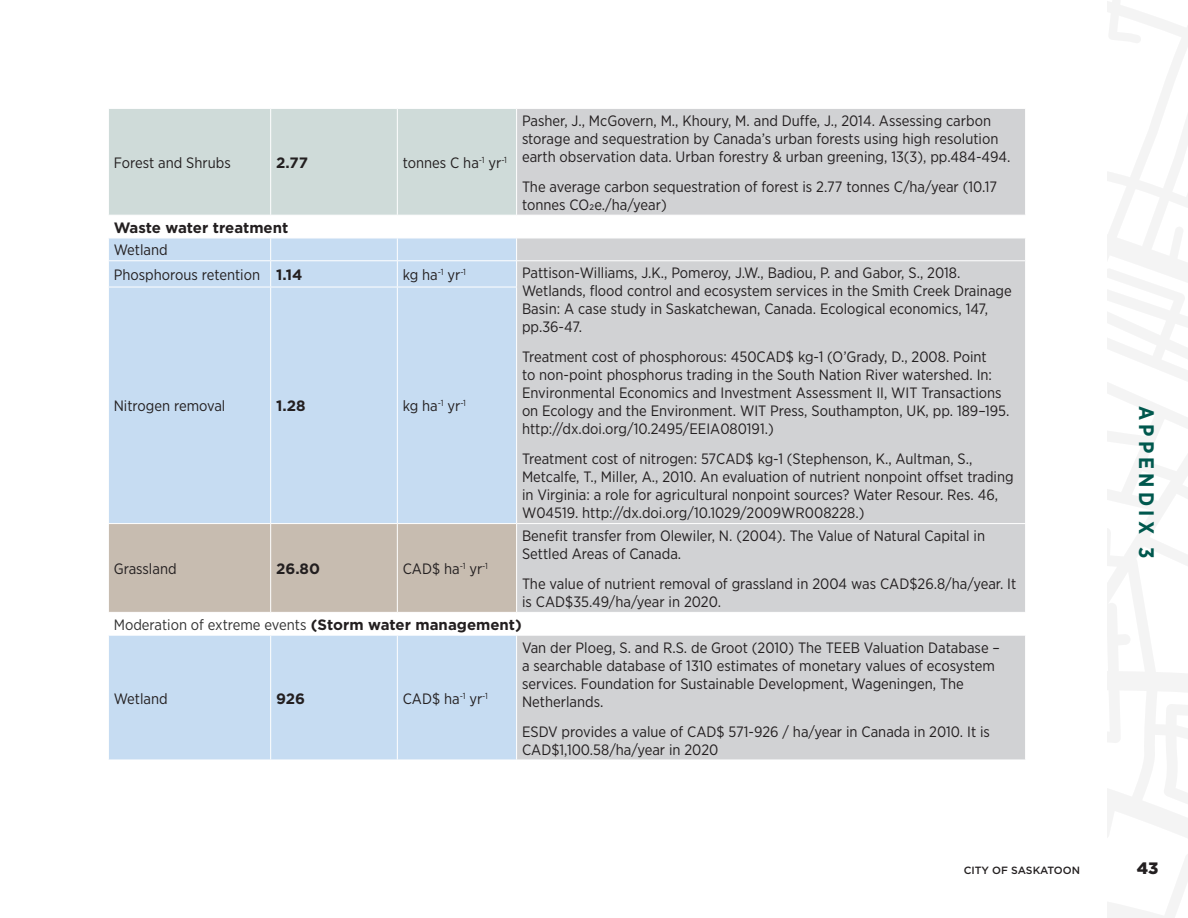
<style>
.page{position:relative;width:1188px;height:918px;background:#fff}
.page>*{position:absolute;margin:0;border:0;box-sizing:border-box;transform-origin:0 0}
.t1{font:700 21px "Gotham Narrow";letter-spacing:.2em;color:#00584e}
.t2{font:900 16.5px "Gotham";color:#231f20}
.t3{font:15px/18px "Gotham Narrow";color:#231f20}
.t4{font:15px "Gotham Narrow";color:#333}
.t5{font:700 15px "Gotham";color:#231f20}
.t6{font:500 10.5px "Gotham";color:#231f20}
.s1{font-family:"Gotham";font-weight:700;color:#231f20}
</style>
<div class="page">
<svg style="left:1107px;top:0;width:81px;height:918px"></svg>
<div style="left:109px;top:109px;width:407px;height:106px;background:#cfdbd9"></div>
<svg style="left:517px;top:109px;width:508px;height:651px;fill:#d1d2d4"></svg>
<div style="left:109px;top:239px;width:407px;height:521px;background:#c6dcf2"></div>
<hr style="left:270px;top:109px;width:1px;height:106px;background:#fff">
<hr style="left:397px;top:109px;width:1px;height:106px;background:#fff">
<hr style="left:517px;top:215px;width:509px;height:1px;background:#fff">
<hr style="left:517px;top:238px;width:509px;height:1px;background:#fff">
<hr style="left:108px;top:260px;width:163px;height:1px;background:#fff">
<hr style="left:271px;top:260px;width:126px;height:1px;background:#fff">
<svg style="left:270px;top:238px;width:1px;height:49px"></svg>
<hr style="left:397px;top:260px;width:120px;height:1px;background:#fff">
<svg style="left:397px;top:238px;width:1px;height:49px"></svg>
<hr style="left:517px;top:260px;width:509px;height:1px;background:#fff">
<hr style="left:108px;top:287px;width:163px;height:1px;background:#fff">
<hr style="left:271px;top:287px;width:126px;height:1px;background:#fff">
<hr style="left:270px;top:287px;width:1px;height:236px;background:#fff">
<hr style="left:397px;top:287px;width:120px;height:1px;background:#fff">
<hr style="left:397px;top:287px;width:1px;height:236px;background:#fff">
<hr style="left:108px;top:523px;width:163px;height:1px;background:#fff">
<hr style="left:271px;top:523px;width:126px;height:1px;background:#fff">
<hr style="left:397px;top:523px;width:120px;height:1px;background:#fff">
<hr style="left:517px;top:523px;width:509px;height:1px;background:#fff">
<svg style="left:109px;top:524px;width:407px;height:111px"></svg>
<hr style="left:271px;top:612px;width:126px;height:1px;background:#fff">
<hr style="left:397px;top:612px;width:120px;height:1px;background:#fff">
<hr style="left:517px;top:612px;width:509px;height:1px;background:#fff">
<hr style="left:108px;top:635px;width:163px;height:1px;background:#fff">
<hr style="left:271px;top:635px;width:126px;height:1px;background:#fff">
<hr style="left:270px;top:636px;width:1px;height:124px;background:#fff">
<hr style="left:397px;top:635px;width:120px;height:1px;background:#fff">
<hr style="left:397px;top:636px;width:1px;height:124px;background:#fff">
<hr style="left:517px;top:635px;width:509px;height:1px;background:#fff">
<p class="t3" style="left:114px;top:153px;width:119px">Forest and Shrubs</p>
<p class="t5" style="left:276px;top:153px;width:33px">2.77</p>
<p class="t3" style="left:403px;top:153px;width:106px">tonnes C ha<sup>-1</sup> yr<sup>-1</sup></p>
<p class="t3" style="left:522px;top:111px;width:490px">Pasher, J., McGovern, M., Khoury, M. and Duffe, J., 2014. Assessing carbon storage and sequestration by Canada’s urban forests using high resolution earth observation data. Urban forestry &amp; urban greening, 13(3), pp.484-494.</p>
<p class="t3" style="left:522px;top:177px;width:477px">The average carbon sequestration of forest is 2.77 tonnes C/ha/year (10.17 tonnes CO2e./ha/year)</p>
<p class="t5" style="left:114px;top:217px;width:176px">Waste water treatment</p>
<p class="t3" style="left:114px;top:241px;width:56px">Wetland</p>
<p class="t3" style="left:114px;top:265px;width:148px">Phosphorous retention</p>
<p class="t5" style="left:276px;top:265px;width:28px">1.14</p>
<p class="t3" style="left:403px;top:265px;width:65px">kg ha<sup>-1</sup> yr<sup>-1</sup></p>
<p class="t3" style="left:522px;top:264px;width:491px">Pattison-Williams, J.K., Pomeroy, J.W., Badiou, P. and Gabor, S., 2018.<br>Wetlands, flood control and ecosystem services in the Smith Creek Drainage Basin: A case study in Saskatchewan, Canada. Ecological economics, 147, pp.36-47.</p>
<p class="t3" style="left:522px;top:348px;width:489px">Treatment cost of phosphorous: 450CAD$ kg-1 (O’Grady, D., 2008. Point<br>to non-point phosphorus trading in the South Nation River watershed. In:<br>Environmental Economics and Investment Assessment II, WIT Transactions on Ecology and the Environment. WIT Press, Southampton, UK, pp. 189–195. http://dx.doi.org/10.2495/EEIA080191.)</p>
<p class="t3" style="left:522px;top:450px;width:493px">Treatment cost of nitrogen: 57CAD$ kg-1 (Stephenson, K., Aultman, S., Metcalfe, T., Miller, A., 2010. An evaluation of nutrient nonpoint offset trading in Virginia: a role for agricultural nonpoint sources? Water Resour. Res. 46, W04519. http://dx.doi.org/10.1029/2009WR008228.)</p>
<p class="t3" style="left:114px;top:397px;width:113px">Nitrogen removal</p>
<p class="t5" style="left:276px;top:396px;width:31px">1.28</p>
<p class="t3" style="left:403px;top:397px;width:65px">kg ha<sup>-1</sup> yr<sup>-1</sup></p>
<p class="t3" style="left:114px;top:559px;width:64px">Grassland</p>
<p class="t5" style="left:276px;top:559px;width:45px">26.80</p>
<p class="t3" style="left:403px;top:559px;width:87px">CAD$ ha<sup>-1</sup> yr<sup>-1</sup></p>
<p class="t3" style="left:522px;top:526px;width:465px">Benefit transfer from Olewiler, N. (2004). The Value of Natural Capital in<br>Settled Areas of Canada.</p>
<p class="t3" style="left:522px;top:574px;width:496px">The value of nutrient removal of grassland in 2004 was CAD$26.8/ha/year. It is CAD$35.49/ha/year in 2020.</p>
<p class="t4" style="left:114px;top:615px;width:410px">Moderation of extreme events <span class="s1">(Storm water management)</span></p>
<p class="t3" style="left:114px;top:689px;width:56px">Wetland</p>
<p class="t5" style="left:276px;top:688px;width:31px">926</p>
<p class="t3" style="left:403px;top:689px;width:87px">CAD$ ha<sup>-1</sup> yr<sup>-1</sup></p>
<p class="t3" style="left:522px;top:638px;width:479px">Van der Ploeg, S. and R.S. de Groot (2010) The TEEB Valuation Database – a searchable database of 1310 estimates of monetary values of ecosystem services. Foundation for Sustainable Development, Wageningen, The Netherlands.</p>
<p class="t3" style="left:522px;top:722px;width:470px">ESDV provides a value of CAD$ 571-926 / ha/year in Canada in 2010. It is<br>CAD$1,100.58/ha/year in 2020</p>
<p class="t1" style="left:1160px;top:406px;width:154px;rotate:90deg">APPENDIX 3</p>
<p class="t6" style="left:964px;top:864px;width:118px">CITY OF SASKATOON</p>
<p class="t2" style="left:1137px;top:857px;width:23px">43</p>
</div>
